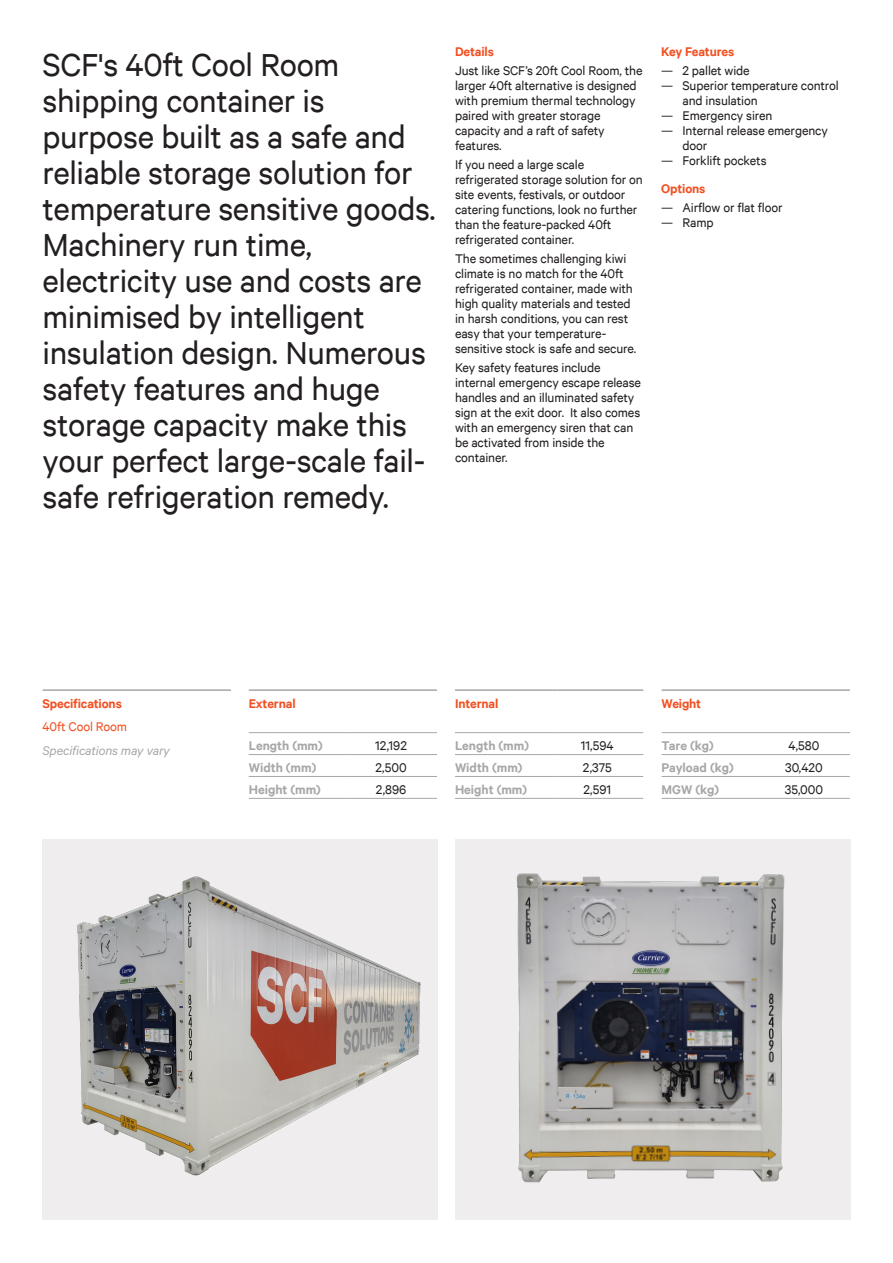
<style>
.page{position:relative;width:893px;height:1263px;background:#fff}
.page>*{position:absolute;margin:0;border:0;box-sizing:border-box;transform-origin:0 0}
.Product_Feature_Text{font:36px/36px "Calibre";letter-spacing:-.01em;color:#231f20}
.Product_Body{font:14.25px/15px "Calibre";letter-spacing:-.01em;color:#231f20}
.Product_Table_Subheading{font:600 14.25px "Calibre";color:#a7a7a8}
.Product_Table_Body{font:14.25px "Calibre";color:#231f20}
.Product_Table_Heading{font:600 14.25px "Calibre";letter-spacing:-.01em;color:#f15122}
.Product_Subheading{font:600 14.25px "Calibre";letter-spacing:-.01em;color:#f15122}
.Product_Table_Specs_Vary{font:italic 14.25px "Calibre";letter-spacing:-.01em;color:#a7a7a8}
.Product_Table_ContainerName{font:14.25px "Calibre";letter-spacing:-.01em;color:#f15122}
</style>
<div class="page">
<div style="left:455px;top:839px;width:396px;height:381px;background:#efedee"></div>
<img style="left:516px;top:873px;width:269px;height:310px">
<img style="left:50px;top:839px;width:388px;height:381px">
<hr style="left:43px;top:689px;width:188px;height:2px;background:#a7a7a8">
<hr style="left:249px;top:776px;width:102px;height:1px;background:#a7a7a8">
<hr style="left:351px;top:776px;width:86px;height:1px;background:#a7a7a8">
<hr style="left:249px;top:798px;width:102px;height:1px;background:#a7a7a8">
<hr style="left:351px;top:798px;width:86px;height:1px;background:#a7a7a8">
<hr style="left:249px;top:689px;width:102px;height:2px;background:#a7a7a8">
<hr style="left:351px;top:689px;width:86px;height:2px;background:#a7a7a8">
<hr style="left:249px;top:732px;width:102px;height:1px;background:#a7a7a8">
<hr style="left:351px;top:732px;width:86px;height:1px;background:#a7a7a8">
<hr style="left:249px;top:754px;width:102px;height:1px;background:#a7a7a8">
<hr style="left:351px;top:754px;width:86px;height:1px;background:#a7a7a8">
<hr style="left:455px;top:776px;width:102px;height:1px;background:#a7a7a8">
<hr style="left:557px;top:776px;width:86px;height:1px;background:#a7a7a8">
<hr style="left:557px;top:689px;width:86px;height:2px;background:#a7a7a8">
<hr style="left:455px;top:689px;width:102px;height:2px;background:#a7a7a8">
<hr style="left:455px;top:732px;width:102px;height:1px;background:#a7a7a8">
<hr style="left:557px;top:732px;width:86px;height:1px;background:#a7a7a8">
<hr style="left:455px;top:754px;width:102px;height:1px;background:#a7a7a8">
<hr style="left:557px;top:754px;width:86px;height:1px;background:#a7a7a8">
<hr style="left:455px;top:798px;width:102px;height:1px;background:#a7a7a8">
<hr style="left:557px;top:798px;width:86px;height:1px;background:#a7a7a8">
<hr style="left:662px;top:776px;width:102px;height:1px;background:#a7a7a8">
<hr style="left:764px;top:776px;width:86px;height:1px;background:#a7a7a8">
<hr style="left:662px;top:689px;width:102px;height:2px;background:#a7a7a8">
<hr style="left:764px;top:689px;width:86px;height:2px;background:#a7a7a8">
<hr style="left:662px;top:732px;width:102px;height:1px;background:#a7a7a8">
<hr style="left:764px;top:732px;width:86px;height:1px;background:#a7a7a8">
<hr style="left:662px;top:754px;width:102px;height:1px;background:#a7a7a8">
<hr style="left:764px;top:754px;width:86px;height:1px;background:#a7a7a8">
<hr style="left:662px;top:798px;width:102px;height:1px;background:#a7a7a8">
<hr style="left:764px;top:798px;width:86px;height:1px;background:#a7a7a8">
<p class="Product_Feature_Text" style="left:43px;top:46px;width:395px">SCF's 40ft Cool Room shipping container is purpose built as a safe and reliable storage solution for temperature sensitive goods.<br>Machinery run time, electricity use and costs are minimised by intelligent insulation design. Numerous safety features and huge storage capacity make this your perfect large-scale fail&shy;safe refrigeration remedy.</p>
<p class="Product_Subheading" style="left:455px;top:43px;width:40px">Details</p>
<p class="Product_Body" style="left:455px;top:62px;width:189px">Just like SCF’s 20ft Cool Room, the larger 40ft alternative is designed with premium thermal technology paired with greater storage capacity and a raft of safety features.</p>
<p class="Product_Body" style="left:455px;top:156px;width:189px">If you need a large scale refrigerated storage solution for on site events, festivals, or outdoor catering functions, look no further than the feature-packed 40ft refrigerated container.</p>
<p class="Product_Body" style="left:455px;top:251px;width:183px">The sometimes challenging kiwi climate is no match for the 40ft refrigerated container, made with high quality materials and tested in harsh conditions, you can rest easy that your temperature&shy;sensitive stock is safe and secure.</p>
<p class="Product_Body" style="left:455px;top:360px;width:188px">Key safety features include internal emergency escape release handles and an illuminated safety sign at the exit door. It also comes with an emergency siren that can be activated from inside the container.</p>
<p class="Product_Subheading" style="left:661px;top:43px;width:75px">Key Features</p>
<p class="Product_Body" style="left:661px;top:62px;width:90px">— 2 pallet wide</p>
<p class="Product_Body" style="left:682px;top:77px;width:158px;text-indent:-21px">— Superior temperature control and insulation</p>
<p class="Product_Body" style="left:661px;top:107px;width:113px">— Emergency siren</p>
<p class="Product_Body" style="left:682px;top:122px;width:147px;text-indent:-21px">— Internal release emergency door</p>
<p class="Product_Body" style="left:661px;top:152px;width:107px">— Forklift pockets</p>
<p class="Product_Subheading" style="left:661px;top:180px;width:46px">Options</p>
<p class="Product_Body" style="left:661px;top:199px;width:123px">— Airflow or flat floor</p>
<p class="Product_Body" style="left:661px;top:214px;width:54px">— Ramp</p>
<p class="Product_Table_Heading" style="left:43px;top:695px;width:81px">Specifications</p>
<p class="Product_Table_ContainerName" style="left:43px;top:718px;width:86px">40ft Cool Room</p>
<p class="Product_Table_Specs_Vary" style="left:43px;top:742px;width:129px">Specifications may vary</p>
<p class="Product_Table_Heading" style="left:249px;top:695px;width:48px">External</p>
<p class="Product_Table_Subheading" style="left:249px;top:737px;width:76px">Length (mm)</p>
<p class="Product_Table_Body" style="left:375px;top:737px;width:33px">12,192</p>
<p class="Product_Table_Subheading" style="left:249px;top:759px;width:69px">Width (mm)</p>
<p class="Product_Table_Body" style="left:375px;top:759px;width:33px">2,500</p>
<p class="Product_Table_Subheading" style="left:249px;top:781px;width:74px">Height (mm)</p>
<p class="Product_Table_Body" style="left:376px;top:781px;width:32px">2,896</p>
<p class="Product_Table_Heading" style="left:455px;top:695px;width:45px">Internal</p>
<p class="Product_Table_Subheading" style="left:455px;top:737px;width:76px">Length (mm)</p>
<p class="Product_Table_Body" style="left:581px;top:737px;width:34px">11,594</p>
<p class="Product_Table_Subheading" style="left:455px;top:759px;width:69px">Width (mm)</p>
<p class="Product_Table_Body" style="left:583px;top:759px;width:30px">2,375</p>
<p class="Product_Table_Subheading" style="left:455px;top:781px;width:74px">Height (mm)</p>
<p class="Product_Table_Body" style="left:583px;top:781px;width:29px">2,591</p>
<p class="Product_Table_Heading" style="left:662px;top:695px;width:41px">Weight</p>
<p class="Product_Table_Subheading" style="left:662px;top:737px;width:54px">Tare (kg)</p>
<p class="Product_Table_Body" style="left:788px;top:737px;width:32px">4,580</p>
<p class="Product_Table_Subheading" style="left:662px;top:759px;width:74px">Payload (kg)</p>
<p class="Product_Table_Body" style="left:785px;top:759px;width:39px">30,420</p>
<p class="Product_Table_Subheading" style="left:662px;top:781px;width:59px">MGW (kg)</p>
<p class="Product_Table_Body" style="left:785px;top:781px;width:40px">35,000</p>
</div>
